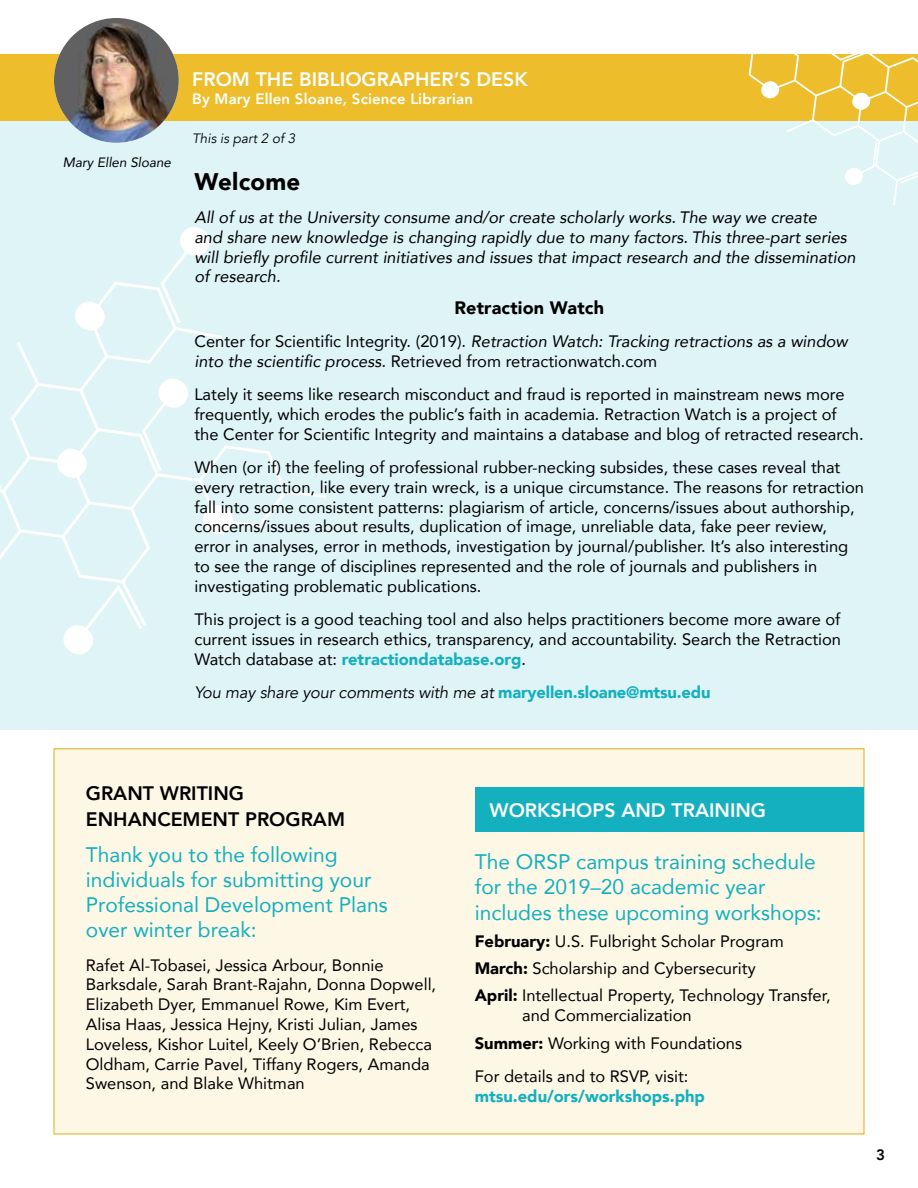
<style>
.page{position:relative;width:918px;height:1188px;background:#fff}
.page>*{position:absolute;margin:0;border:0;box-sizing:border-box;transform-origin:0 0}
.t1{font:900 24px "Avenir";letter-spacing:.01em;color:#000}
.t2{font:21px/25.2px "Avenir";color:#14b0bf}
.t3{font:800 19.5px "Avenir";color:#fff}
.t4{font:800 19.5px/25.5px "Avenir";color:#000}
.t5{font:900 18px "Avenir";letter-spacing:.01em;color:#000}
.t6{font:16.5px/19.8px "Avenir";color:#000}
.t7{font:italic 16.5px/19.8px "Avenir";color:#000}
.t8{font:italic 16.5px "Avenir";letter-spacing:-.01em;color:#000}
.t9{font:900 16.5px "Avenir";color:#14b0bf}
.t10{font:800 15px "Avenir";letter-spacing:.01em;color:#fff}
.t11{font:800 15px "Avenir";color:#000}
.t12{font:italic 13.5px "Avenir";color:#000}
.t13{font:italic 13.5px "Avenir";color:#000}
.s1{font-style:normal}
.s2{font-weight:900;color:#14b0bf}
.s3{font-weight:900;font-style:normal;color:#14b0bf}
.s4{font-weight:900}
</style>
<div class="page">
<div style="left:0;top:84px;width:918px;height:646px;background:#def4f6"></div>
<div style="left:0;top:54px;width:918px;height:66px;background:#edbd2b"></div>
<img style="left:54px;top:18px;width:125px;height:125px;border-radius:62px">
<div style="left:54px;top:749px;width:810px;height:385px;background:#fdf7e6"></div>
<div style="left:475px;top:787px;width:389px;height:45px;background:#14b0bf"></div>
<svg style="left:749px;top:54px;width:169px;height:151px"></svg>
<svg style="left:0;top:282px;width:327px;height:344px"></svg>
<svg style="left:161px;top:227px;width:55px;height:96px"></svg>
<svg style="left:57px;top:585px;width:85px;height:70px"></svg>
<svg style="left:0;top:426px;width:2px;height:62px"></svg>
<svg style="left:142px;top:370px;width:53px;height:101px"></svg>
<p class="t12" style="left:63px;top:154px;width:110px">Mary Ellen Sloane</p>
<p class="t3" style="left:192px;top:64px;width:337px">FROM THE BIBLIOGRAPHER’S DESK</p>
<p class="t10" style="left:192px;top:88px;width:282px">By Mary Ellen Sloane, Science Librarian</p>
<p class="t13" style="left:192px;top:130px;width:105px">This is part 2 of 3</p>
<h1 class="t1" style="left:194px;top:161px;width:107px">Welcome</h1>
<p class="t7" style="left:194px;top:207px;width:663px">All of us at the University consume and/or create scholarly works. The way we create<br>and share new knowledge is changing rapidly due to many factors. This three-part series will briefly profile current initiatives and issues that impact research and the dissemination of research.</p>
<p class="t5" style="left:454px;top:292px;width:151px">Retraction Watch</p>
<p class="t7" style="left:194px;top:331px;width:655px"><span class="s1">Center for Scientific Integrity. (2019).</span> Retraction Watch: Tracking retractions as a window into the scientific process. <span class="s1">Retrieved from retractionwatch.com</span></p>
<p class="t6" style="left:194px;top:384px;width:671px">Lately it seems like research misconduct and fraud is reported in mainstream news more frequently, which erodes the public’s faith in academia. Retraction Watch is a project of the Center for Scientific Integrity and maintains a database and blog of retracted research.</p>
<p class="t6" style="left:194px;top:457px;width:671px">When (or if) the feeling of professional rubber-necking subsides, these cases reveal that every retraction, like every train wreck, is a unique circumstance. The reasons for retraction fall into some consistent patterns: plagiarism of article, concerns/issues about authorship, concerns/issues about results, duplication of image, unreliable data, fake peer review, error in analyses, error in methods, investigation by journal/publisher. It’s also interesting to see the range of disciplines represented and the role of journals and publishers in investigating problematic publications.</p>
<p class="t6" style="left:194px;top:609px;width:648px;text-align:justify">This project is a good teaching tool and also helps practitioners become more aware of current issues in research ethics, transparency, and accountability. Search the Retraction Watch database at: <span class="s2">retractiondatabase.org</span>.</p>
<p class="t8" style="left:194px;top:683px;width:518px">You may share your comments with me at <span class="s3">maryellen.sloane@mtsu.edu</span></p>
<p class="t4" style="left:86px;top:781px;width:261px">GRANT WRITING<br>ENHANCEMENT PROGRAM</p>
<p class="t2" style="left:86px;top:841px;width:303px">Thank you to the following individuals for submitting your<br>Professional Development Plans over winter break:</p>
<p class="t6" style="left:86px;top:954px;width:352px">Rafet Al-Tobasei, Jessica Arbour, Bonnie Barksdale, Sarah Brant-Rajahn, Donna Dopwell, Elizabeth Dyer, Emmanuel Rowe, Kim Evert, Alisa Haas, Jessica Hejny, Kristi Julian, James Loveless, Kishor Luitel, Keely O’Brien, Rebecca Oldham, Carrie Pavel, Tiffany Rogers, Amanda Swenson, and Blake Whitman</p>
<p class="t3" style="left:490px;top:795px;width:278px">WORKSHOPS AND TRAINING</p>
<p class="t2" style="left:475px;top:849px;width:349px">The ORSP campus training schedule for the 2019–20 academic year includes these upcoming workshops:</p>
<p class="t6" style="left:475px;top:927px;width:357px;line-height:27.3px"><span class="s4">February:</span> U.S. Fulbright Scholar Program<br><span class="s4">March:</span> Scholarship and Cybersecurity<br><span class="s4">April:</span> Intellectual Property, Technology Transfer,</p>
<p class="t6" style="left:475px;top:1001px;width:269px;line-height:27.3px;text-align:center">and Commercialization<br><span class="s4">Summer:</span> Working with Foundations</p>
<p class="t6" style="left:475px;top:1066px;width:215px">For details and to RSVP, visit:</p>
<p class="t9" style="left:475px;top:1082px;width:232px">mtsu.edu/ors/workshops.php</p>
<p class="t11" style="left:876px;top:1143px;width:10px">3</p>
</div>
